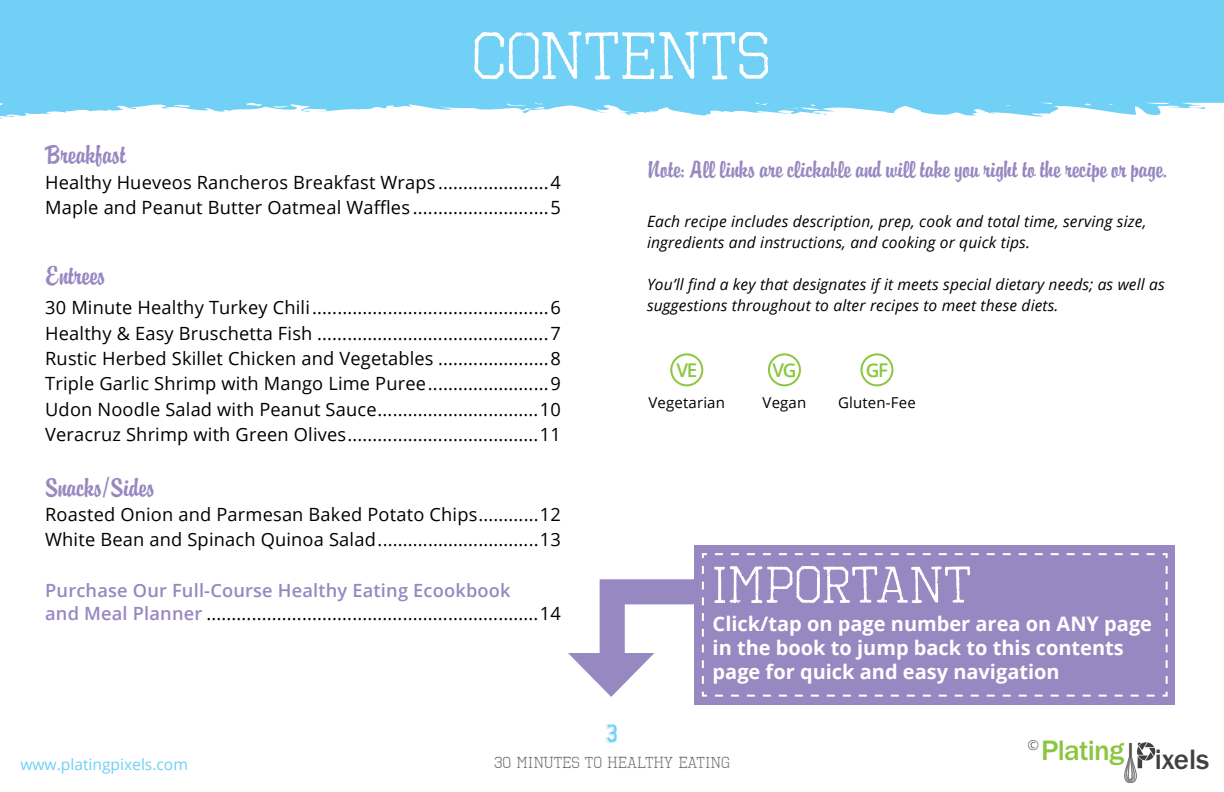
<style>
.page{position:relative;width:1224px;height:792px;background:#fff}
.page>*{position:absolute;margin:0;border:0;box-sizing:border-box;transform-origin:0 0}
.t1{font:67px "Octin Vintage Free";letter-spacing:-.01em;color:#fff}
.t2{font:52.6px "Octin Vintage Free";letter-spacing:-.015em;color:#fff}
.t3{font:500 29px "Franklin Gothic";letter-spacing:-.025em;color:#8cc63f}
.t4{font:500 29px "Franklin Gothic";color:#404042}
.t5{font:26.3px "AT Brophy Script";color:#9788c1}
.t6{font:26px "Vintagefair";color:#70d0f6}
.t7{font:24px "AT Brophy Script";color:#9788c1}
.t8{font:700 20px/24px "Open Sans";color:#fff}
.t9{font:600 18.9px "Open Sans";color:#8cc63f}
.t10{font:18.2px/25.3px "Open Sans";letter-spacing:.01em;color:#000}
.t11{font:16px "Octin Vintage Free";color:#6d6e70}
.t12{font:italic 15.6px/21px "Open Sans";letter-spacing:.01em;color:#000}
.t13{font:15.6px "Open Sans";color:#70d0f6}
.t14{font:15px "Open Sans";letter-spacing:.01em;color:#000}
.t15{font:14px "Open Sans";color:#6d6e70}
.s1{font-weight:600;color:#9788c1}
</style>
<div class="page">
<svg style="left:0;top:0;width:1224px;height:119px;background:#7ad3f6"></svg>
<div style="left:1137px;top:742px;width:19px;height:19px;border:1px solid #fff;border-radius:50%"></div>
<svg style="left:1125px;top:742px;width:30px;height:41px"></svg>
<div style="left:694px;top:545px;width:481px;height:160px;background:#9788c1"></div>
<svg style="left:568px;top:579px;width:126px;height:118px"></svg>
<svg style="left:701px;top:553px;width:467px;height:144px"></svg>
<div style="left:670px;top:353px;width:33px;height:33px;border:2px solid #8cc63f;border-radius:50%"></div>
<div style="left:768px;top:353px;width:33px;height:33px;border:2px solid #8cc63f;border-radius:50%"></div>
<div style="left:860px;top:353px;width:33px;height:33px;border:2px solid #8cc63f;border-radius:50%"></div>
<h1 class="t1" style="left:471px;top:31px;width:301px">CONTENTS</h1>
<h3 class="t5" style="left:45px;top:143px;width:82px">Breakfast</h3>
<p class="t10" style="left:45px;top:171px;width:517px">Healthy Hueveos Rancheros Breakfast Wraps ......................4<br>Maple and Peanut Butter Oatmeal Waffles ...........................5</p>
<h3 class="t5" style="left:45px;top:264px;width:62px">Entrees</h3>
<p class="t10" style="left:45px;top:297px;width:517px;text-align:justify">30 Minute Healthy Turkey Chili ...............................................6<br>Healthy &amp; Easy Bruschetta Fish ..............................................7<br>Rustic Herbed Skillet Chicken and Vegetables ......................8<br>Triple Garlic Shrimp with Mango Lime Puree ........................9<br>Udon Noodle Salad with Peanut Sauce ................................10<br>Veracruz Shrimp with Green Olives ......................................11</p>
<h3 class="t5" style="left:45px;top:475px;width:111px">Snacks/Sides</h3>
<p class="t10" style="left:45px;top:504px;width:517px">Roasted Onion and Parmesan Baked Potato Chips ............12<br>White Bean and Spinach Quinoa Salad ................................13</p>
<p class="t10" style="left:45px;top:581px;width:517px;line-height:23px"><span class="s1">Purchase Our Full-Course Healthy Eating Ecookbook<br>and Meal Planner</span> ..................................................................14</p>
<h3 class="t7" style="left:648px;top:159px;width:521px">Note: All links are clickable and will take you right to the recipe or page.</h3>
<p class="t12" style="left:647px;top:212px;width:501px">Each recipe includes description, prep, cook and total time, serving size, ingredients and instructions, and cooking or quick tips.</p>
<p class="t12" style="left:647px;top:273px;width:519px">You’ll find a key that designates if it meets special dietary needs; as well as suggestions throughout to alter recipes to meet these diets.</p>
<p class="t9" style="left:676px;top:362px;width:22px">VE</p>
<p class="t9" style="left:772px;top:362px;width:26px">VG</p>
<p class="t9" style="left:866px;top:362px;width:24px">GF</p>
<p class="t14" style="left:649px;top:397px;width:78px">Vegetarian</p>
<p class="t14" style="left:838px;top:397px;width:79px">Gluten-Fee</p>
<p class="t14" style="left:763px;top:397px;width:45px">Vegan</p>
<h2 class="t2" style="left:711px;top:566px;width:262px">IMPORTANT</h2>
<p class="t8" style="left:713px;top:614px;width:441px">Click/tap on page number area on ANY page in the book to jump back to this contents page for quick and easy navigation</p>
<h3 class="t6" style="left:606px;top:725px;width:13px">3</h3>
<p class="t15" style="left:1028px;top:739px;width:13px">©</p>
<h3 class="t3" style="left:1041px;top:741px;width:84px">Plating</h3>
<p class="t13" style="left:20px;top:758px;width:169px">www.platingpixels.com</p>
<p class="t11" style="left:494px;top:756px;width:237px">30 MINUTES TO HEALTHY EATING</p>
<h3 class="t4" style="left:1155px;top:749px;width:56px">ixels</h3>
</div>
